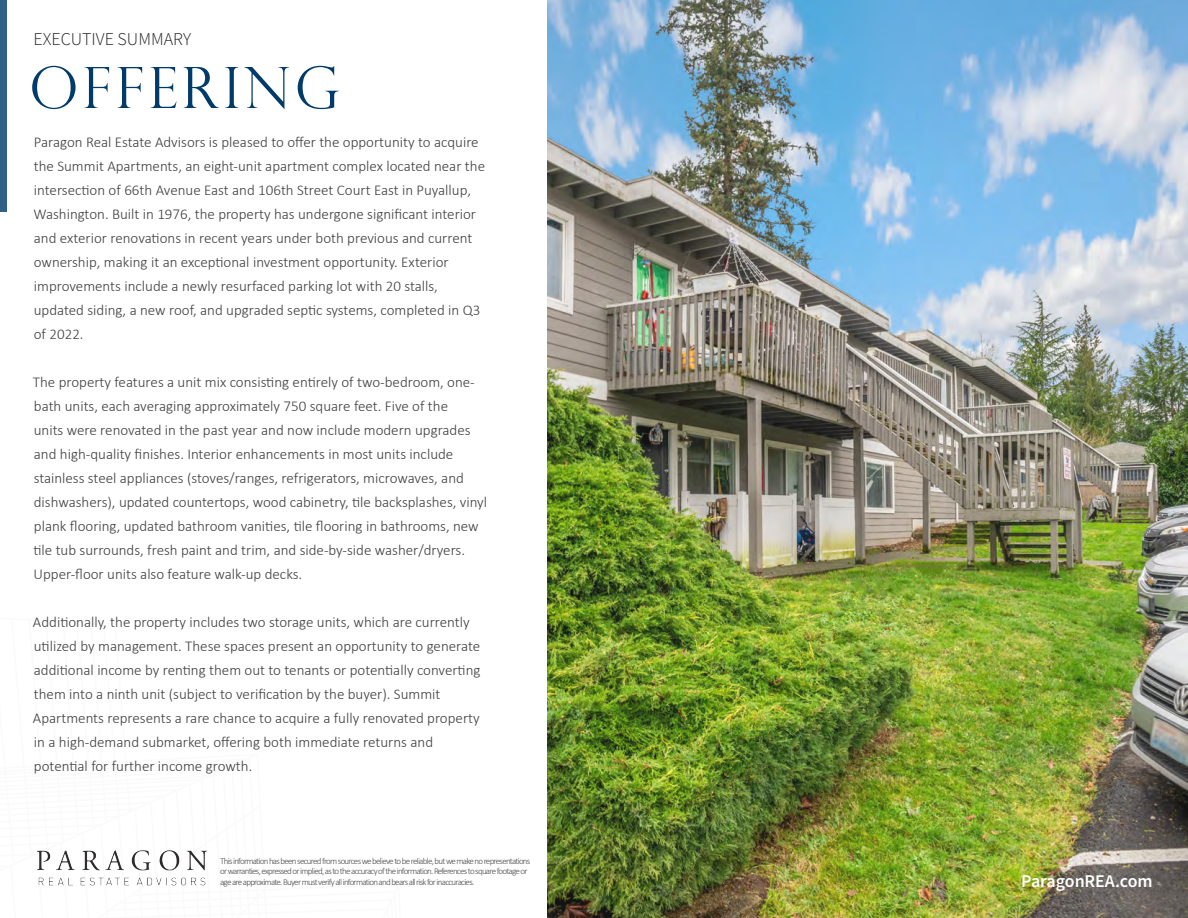
<style>
.page{position:relative;width:1188px;height:918px;background:#fff}
.page>*{position:absolute;margin:0;border:0;box-sizing:border-box;transform-origin:0 0}
.Page_Title{font:300 57px "Perpetua Titling";letter-spacing:.07em;color:#003b69}
.t1{font:18px "Source Sans Variable";color:#231f20}
.t2{font:18px "Source Sans Variable";color:#fff}
.t3{font:300 15px/24px "Calibri";color:#3e3e3f}
.t4{font:300 9px/10.5px "Calibri";letter-spacing:-.08em;color:#4b4c4d}
</style>
<div class="page">
<div style="left:0;top:0;width:7px;height:212px;background:#316085"></div>
<img style="left:37px;top:850px;width:170px;height:36px">
<img style="left:548px;top:0;width:640px;height:918px">
<p class="t1" style="left:34px;top:28px;width:159px">EXECUTIVE SUMMARY</p>
<p class="Page_Title" style="left:29px;top:53px;width:311px">OFFERING</p>
<p class="t3" style="left:33px;top:130px;width:453px">Paragon Real Estate Advisors is pleased to offer the opportunity to acquire the Summit Apartments, an eight-unit apartment complex located near the intersection of 66th Avenue East and 106th Street Court East in Puyallup, Washington. Built in 1976, the property has undergone significant interior and exterior renovations in recent years under both previous and current ownership, making it an exceptional investment opportunity. Exterior improvements include a newly resurfaced parking lot with 20 stalls, updated siding, a new roof, and upgraded septic systems, completed in Q3 of 2022.</p>
<p class="t3" style="left:33px;top:370px;width:456px">The property features a unit mix consisting entirely of two-bedroom, one&shy;bath units, each averaging approximately 750 square feet. Five of the<br>units were renovated in the past year and now include modern upgrades and high-quality finishes. Interior enhancements in most units include stainless steel appliances (stoves/ranges, refrigerators, microwaves, and dishwashers), updated countertops, wood cabinetry, tile backsplashes, vinyl plank flooring, updated bathroom vanities, tile flooring in bathrooms, new tile tub surrounds, fresh paint and trim, and side-by-side washer/dryers.<br>Upper-floor units also feature walk-up decks.</p>
<p class="t3" style="left:33px;top:610px;width:449px">Additionally, the property includes two storage units, which are currently utilized by management. These spaces present an opportunity to generate additional income by renting them out to tenants or potentially converting them into a ninth unit (subject to verification by the buyer). Summit Apartments represents a rare chance to acquire a fully renovated property in a high-demand submarket, offering both immediate returns and potential for further income growth.</p>
<p class="t4" style="left:220px;top:855px;width:312px">This information has been secured from sources we believe to be reliable, but we make no representations or warranties, expressed or implied, as to the accuracy of the information. References to square footage or age are approximate. Buyer must verify all information and bears all risk for inaccuracies.</p>
<p class="t2" style="left:1021px;top:870px;width:133px">ParagonREA.com</p>
</div>
